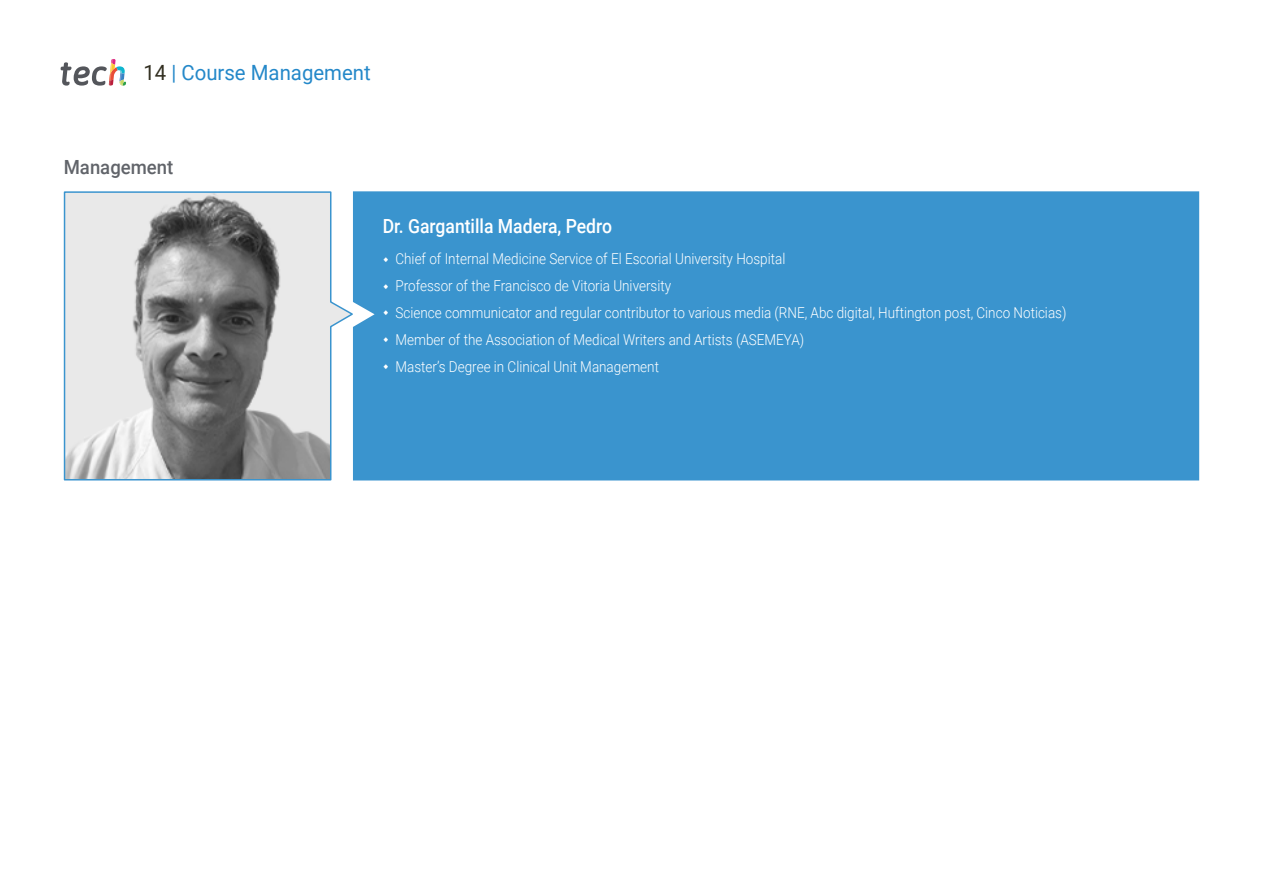
<style>
.page{position:relative;width:1263px;height:893px;background:#fff}
.page>*{position:absolute;margin:0;border:0;box-sizing:border-box;transform-origin:0 0}
.t1{font:21px "Roboto";color:#2488c9}
.t2{font:500 19.5px "Roboto";color:#fff;scale:.9 1}
.t3{font:500 19.5px "Roboto";color:#61646a;scale:.95 1}
.t4{font:300 15px/26.7px "Roboto";color:#fff;scale:.9 1}
.s1{color:#312e20}
</style>
<div class="page">
<svg style="left:61px;top:59px;width:65px;height:27px"></svg>
<div style="left:355px;top:191px;width:844px;height:289px;background:#3a94ce"></div>
<svg style="left:63px;top:191px;width:292px;height:290px;background:#b4b7b8"></svg>
<svg style="left:384px;top:257px;width:4px;height:5px"></svg>
<svg style="left:384px;top:284px;width:4px;height:5px"></svg>
<svg style="left:384px;top:310px;width:4px;height:5px"></svg>
<svg style="left:384px;top:337px;width:4px;height:5px"></svg>
<svg style="left:384px;top:364px;width:4px;height:5px"></svg>
<h1 class="t1" style="left:144px;top:57px;width:229px"><span class="s1">14</span> | Course Management</h1>
<h2 class="t3" style="left:64px;top:154px;width:117px">Management</h2>
<h2 class="t2" style="left:383px;top:212px;width:256px">Dr. Gargantilla Madera, Pedro</h2>
<p class="t4" style="left:395px;top:245px;width:747px">Chief of Internal Medicine Service of El Escorial University Hospital<br>Professor of the Francisco de Vitoria University<br>Science communicator and regular contributor to various media (RNE, Abc digital, Huftington post, Cinco Noticias)<br>Member of the Association of Medical Writers and Artists (ASEMEYA)<br>Master’s Degree in Clinical Unit Management</p>
</div>
